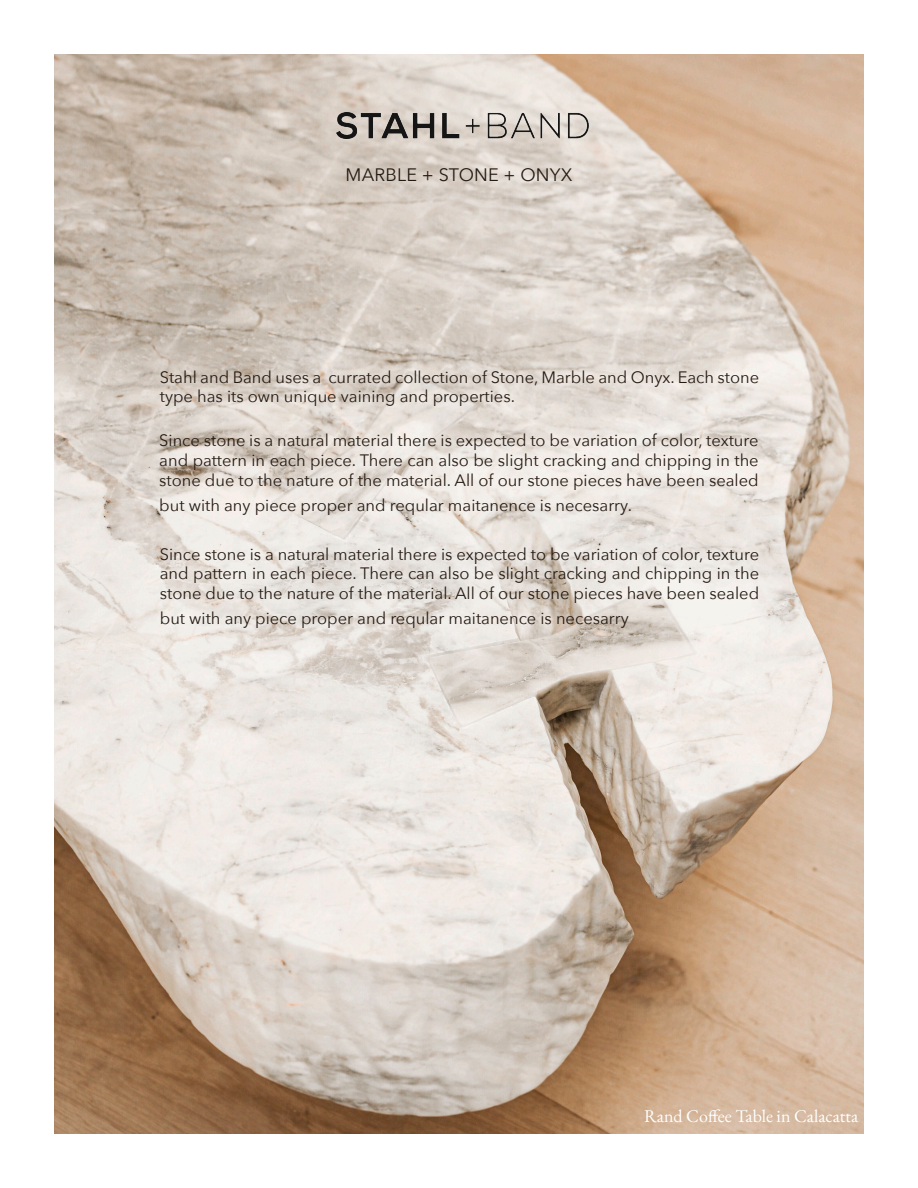
<style>
.page{position:relative;width:918px;height:1188px;background:#fff}
.page>*{position:absolute;margin:0;border:0;box-sizing:border-box;transform-origin:0 0}
.WHITE_HEADERS{font:18px "EB Garamond";color:#fff}
.t1{font:18px "Avenir Next";letter-spacing:.01em;color:#261b13}
.WHITE_HEADERS-2{font:16.5px/19.8px "Avenir Next";color:#261b13;text-align:justify}
</style>
<div class="page">
<img style="left:54px;top:54px;width:810px;height:1080px">
<img style="left:336px;top:112px;width:252px;height:27px">
<p class="t1" style="left:346px;top:159px;width:229px">MARBLE + STONE + ONYX</p>
<p class="WHITE_HEADERS-2" style="left:160px;top:366px;width:601px">Stahl and Band uses a currated collection of Stone, Marble and Onyx. Each stone type has its own unique vaining and properties.</p>
<p class="WHITE_HEADERS-2" style="left:159px;top:430px;width:601px">Since stone is a natural material there is expected to be variation of color, texture and pattern in each piece. There can also be slight cracking and chipping in the stone due to the nature of the material. All of our stone pieces have been sealed</p>
<p class="WHITE_HEADERS-2" style="left:159px;top:495px;width:474px">but with any piece proper and reqular maitanence is necesarry.</p>
<p class="WHITE_HEADERS-2" style="left:160px;top:543px;width:601px">Since stone is a natural material there is expected to be variation of color, texture and pattern in each piece. There can also be slight cracking and chipping in the stone due to the nature of the material. All of our stone pieces have been sealed</p>
<p class="WHITE_HEADERS-2" style="left:160px;top:608px;width:471px">but with any piece proper and reqular maitanence is necesarry</p>
<p class="WHITE_HEADERS" style="left:644px;top:1104px;width:216px">Rand Coffee Table in Calacatta</p>
</div>
